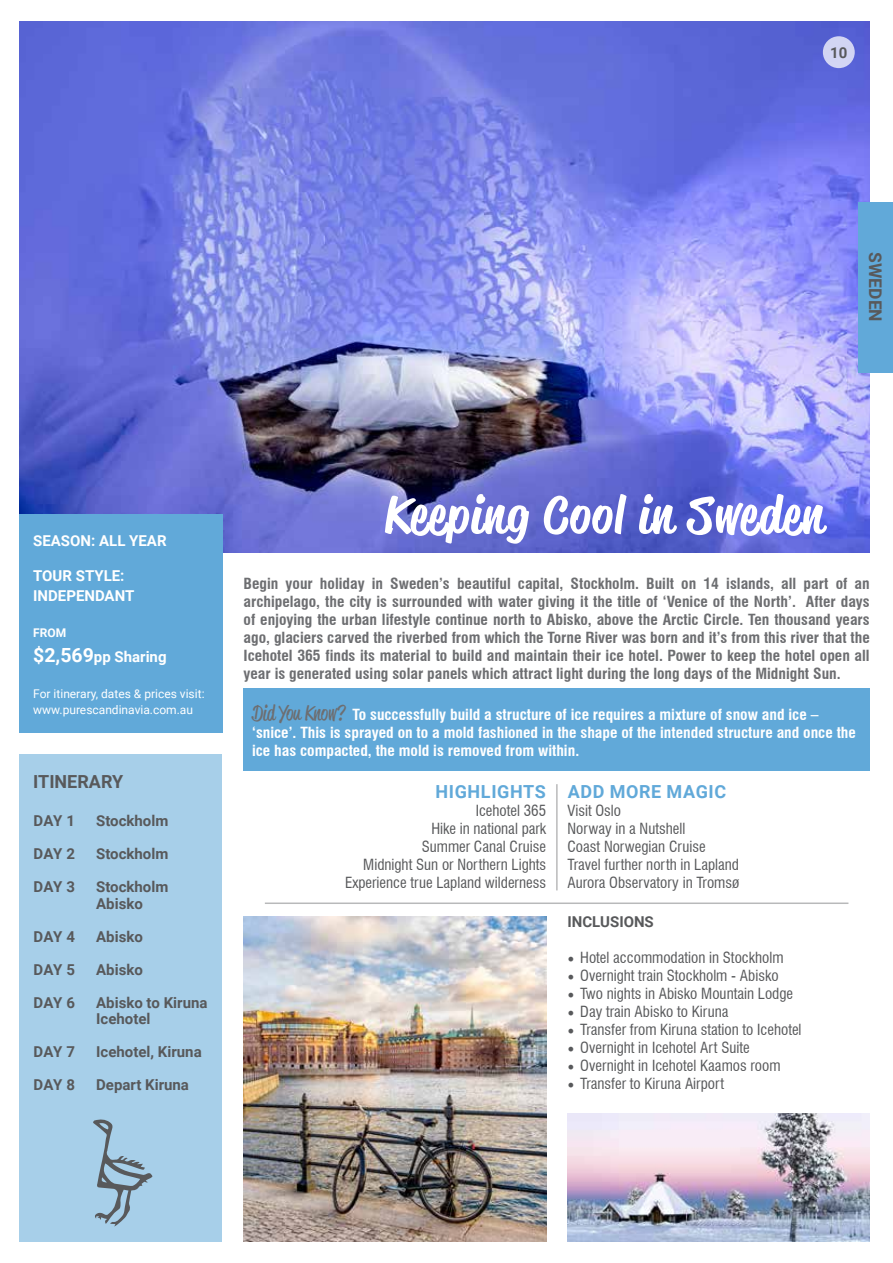
<style>
.page{position:relative;width:893px;height:1263px;background:#fff}
.page>*{position:absolute;margin:0;border:0;box-sizing:border-box;transform-origin:0 0}
.t1{font:500 50.7px "Reklame Script";letter-spacing:.03em;color:#fff}
.t2{font:700 18px "Roboto";letter-spacing:.035em;color:#61a9d9}
.t3{font:700 18px "Roboto";color:#58595b}
.t4{font:700 17.55px "Roboto";color:#58595b}
.t5{font:700 condensed 15px/18px "Swiss 721 BT";color:#6d6e71;text-align:justify;scale:1.04 1}
.t6{font:condensed 15px/18px "Swiss 721 BT";color:#58595b;text-align:right}
.t7{font:700 condensed 15px/18px "Swiss 721 BT";color:#fff;scale:1.04 1}
.t8{font:700 15px/16.5px "Roboto";color:#58595b}
.t9{font:700 15px/19.6px "Roboto";color:#fff}
.t10{font:12px/16px "Roboto";color:#fff}
.t11{font:700 12px "Roboto";color:#fff}
.s1{font-size:19.5px}
.s2{font-family:"Reklame Script";font-weight:400;font-stretch:normal;font-size:21px;color:#6d6e71}
.s3{font-family:"Minion Pro";font-stretch:normal;font-size:18px}
</style>
<div class="page">
<img style="left:19px;top:21px;width:851px;height:532px">
<div style="left:823px;top:36px;width:32px;height:32px;background:#d2d5f4;border-radius:50%"></div>
<div style="left:20px;top:754px;width:202px;height:488px;background:#a7cfe9"></div>
<div style="left:19px;top:514px;width:203px;height:219px;background:#61a9d9"></div>
<img style="left:244px;top:916px;width:302px;height:325px">
<div style="left:859px;top:202px;width:34px;height:170px;background:#61a9d9"></div>
<div style="left:244px;top:688px;width:626px;height:83px;background:#61a9d9"></div>
<hr style="left:265px;top:902px;width:583px;height:2px;background:#58595b">
<hr style="left:556px;top:784px;width:2px;height:106px;background:#58595b">
<svg style="left:93px;top:1119px;width:59px;height:107px"></svg>
<img style="left:567px;top:1113px;width:303px;height:128px">
<p class="t8" style="left:830px;top:44px;width:19px">10</p>
<p class="t4" style="left:888px;top:252px;width:71px;rotate:90deg">SWEDEN</p>
<p class="t9" style="left:33px;top:530px;width:135px">SEASON: ALL YEAR</p>
<p class="t9" style="left:33px;top:565px;width:103px">TOUR STYLE:<br>INDEPENDANT</p>
<p class="t11" style="left:33px;top:624px;width:35px">FROM</p>
<p class="t9" style="left:33px;top:646px;width:135px"><span class="s1">$2,569</span>pp Sharing</p>
<p class="t10" style="left:33px;top:685px;width:173px">For itinerary, dates &amp; prices visit: www.purescandinavia.com.au</p>
<p class="t3" style="left:33px;top:769px;width:91px">ITINERARY</p>
<p class="t8" style="left:33px;top:812px;width:43px">DAY 1</p>
<p class="t8" style="left:96px;top:812px;width:74px">Stockholm</p>
<p class="t8" style="left:33px;top:845px;width:43px">DAY 2</p>
<p class="t8" style="left:96px;top:845px;width:74px">Stockholm</p>
<p class="t8" style="left:33px;top:878px;width:43px">DAY 3</p>
<p class="t8" style="left:96px;top:878px;width:74px">Stockholm<br>Abisko</p>
<p class="t8" style="left:33px;top:928px;width:43px">DAY 4</p>
<p class="t8" style="left:96px;top:928px;width:48px">Abisko</p>
<p class="t8" style="left:33px;top:961px;width:43px">DAY 5</p>
<p class="t8" style="left:96px;top:961px;width:48px">Abisko</p>
<p class="t8" style="left:33px;top:994px;width:43px">DAY 6</p>
<p class="t8" style="left:96px;top:994px;width:113px">Abisko to Kiruna<br>Icehotel</p>
<p class="t8" style="left:33px;top:1043px;width:43px">DAY 7</p>
<p class="t8" style="left:96px;top:1043px;width:107px">Icehotel, Kiruna</p>
<p class="t8" style="left:33px;top:1076px;width:43px">DAY 8</p>
<p class="t8" style="left:96px;top:1076px;width:94px">Depart Kiruna</p>
<h1 class="t1" style="left:385px;top:480px;width:440px">Keeping Cool in Sweden</h1>
<p class="t5" style="left:244px;top:575px;width:604px">Begin your holiday in Sweden’s beautiful capital, Stockholm. Built on 14 islands, all part of an archipelago, the city is surrounded with water giving it the title of ‘Venice of the North’. After days of enjoying the urban lifestyle continue north to Abisko, above the Arctic Circle. Ten thousand years ago, glaciers carved the riverbed from which the Torne River was born and it’s from this river that the Icehotel 365 finds its material to build and maintain their ice hotel. Power to keep the hotel open all year is generated using solar panels which attract light during the long days of the Midnight Sun.</p>
<p class="t7" style="left:252px;top:705px;width:582px"><span class="s2">Did You Know?</span> To successfully build a structure of ice requires a mixture of snow and ice – ‘snice’. This is sprayed on to a mold fashioned in the shape of the intended structure and once the ice has compacted, the mold is removed from within.</p>
<p class="t2" style="left:435px;top:779px;width:112px">HIGHLIGHTS</p>
<p class="t6" style="left:345px;top:801px;width:203px">Icehotel 365<br>Hike in national park<br>Summer Canal Cruise<br>Midnight Sun or Northern Lights<br>Experience true Lapland wilderness</p>
<p class="t2" style="left:568px;top:779px;width:160px">ADD MORE MAGIC</p>
<p class="t6" style="left:567px;top:801px;width:173px;text-align:left">Visit Oslo<br>Norway in a Nutshell<br>Coast Norwegian Cruise<br>Travel further north in Lapland<br>Aurora Observatory in Tromsø</p>
<p class="t8" style="left:567px;top:913px;width:88px">INCLUSIONS</p>
<p class="t6" style="left:567px;top:949px;width:218px"><span class="s3">•</span> Hotel accommodation in Stockholm</p>
<p class="t6" style="left:567px;top:967px;width:213px"><span class="s3">•</span> Overnight train Stockholm - Abisko</p>
<p class="t6" style="left:567px;top:985px;width:227px"><span class="s3">•</span> Two nights in Abisko Mountain Lodge</p>
<p class="t6" style="left:567px;top:1003px;width:162px"><span class="s3">•</span> Day train Abisko to Kiruna</p>
<p class="t6" style="left:567px;top:1021px;width:236px"><span class="s3">•</span> Transfer from Kiruna station to Icehotel</p>
<p class="t6" style="left:567px;top:1039px;width:184px"><span class="s3">•</span> Overnight in Icehotel Art Suite</p>
<p class="t6" style="left:567px;top:1057px;width:215px"><span class="s3">•</span> Overnight in Icehotel Kaamos room</p>
<p class="t6" style="left:567px;top:1075px;width:158px"><span class="s3">•</span> Transfer to Kiruna Airport</p>
</div>
